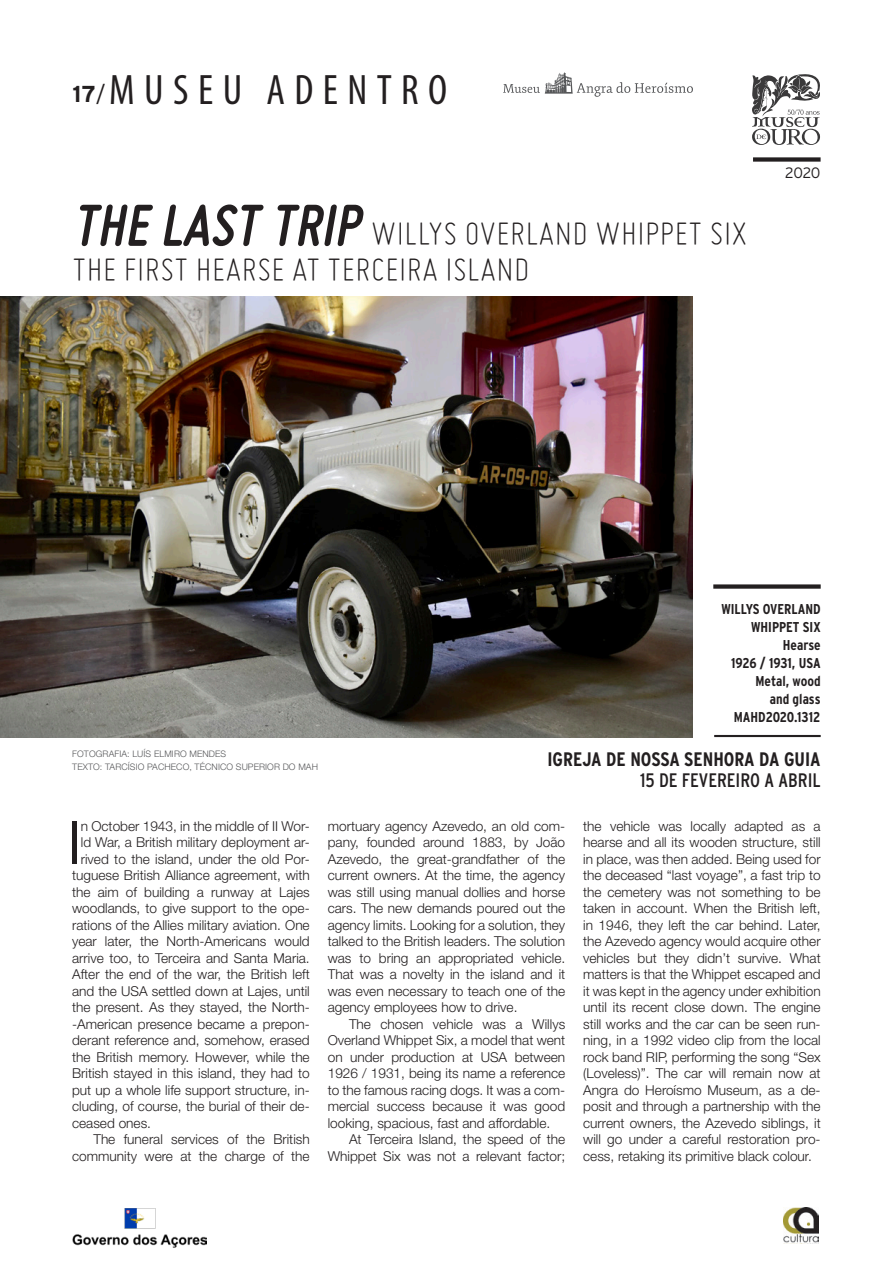
<style>
.page{position:relative;width:893px;height:1263px;background:#fff}
.page>*{position:absolute;margin:0;border:0;box-sizing:border-box;transform-origin:0 0}
.texto{font:300 59.85px "Helvetica Neue LT Std";color:#231f20}
.t1{font:condensed 42.75px "Myriad Pro";letter-spacing:.22em;color:#231f20}
.tit15{font:300 36px/36px "Miso";letter-spacing:.015em;color:#231f20}
.t2{font:700 23.1px "Interstate";color:#231f20}
.Paragraph_Style_1{font:700 condensed 19.5px "Interstate";color:#231f20}
.Paragraph_Style_1-2{font:condensed 19.5px "Interstate";color:#231f20}
.tit-cond{font:300 15px "Interstate";color:#231f20}
.data{font:700 condensed 14.25px/18px "Interstate";color:#231f20;text-align:right}
.txt_tab{font:300 13.65px/16.5px "Helvetica Neue LT Std";color:#231f20;text-align:justify}
.texto-2{font:300 13.65px "Helvetica Neue LT Std";color:#231f20}
.fotografo{font:300 9px "Helvetica Neue LT Std";letter-spacing:.01em;color:#57585a}
.s1{font-weight:300}
.s2{font-weight:700;font-style:italic;font-size:61.5px}
</style>
<div class="page">
<img style="left:0;top:297px;width:693px;height:440px">
<img style="left:784px;top:1208px;width:34px;height:35px">
<div style="left:713px;top:584px;width:108px;height:5px;background:#231f20"></div>
<hr style="left:714px;top:735px;width:107px;height:2px;background:#231f20">
<div style="left:753px;top:157px;width:68px;height:5px;background:#231f20"></div>
<svg style="left:503px;top:72px;width:190px;height:25px"></svg>
<svg style="left:752px;top:74px;width:68px;height:71px"></svg>
<img style="left:72px;top:1208px;width:135px;height:40px">
<p class="t2" style="left:73px;top:81px;width:35px">17<span class="s1">/</span></p>
<p class="t1" style="left:109px;top:64px;width:339px">MUSEU ADENTRO</p>
<p class="tit15" style="left:73px;top:215px;width:676px"><span class="s2">THE LAST TRIP</span> WILLYS OVERLAND WHIPPET SIX<br>THE FIRST HEARSE AT TERCEIRA ISLAND</p>
<p class="tit-cond" style="left:785px;top:164px;width:37px">2020</p>
<p class="fotografo" style="left:72px;top:748px;width:155px">FOTOGRAFIA: LUÍS ELMIRO MENDES</p>
<p class="fotografo" style="left:72px;top:762px;width:247px">TEXTO: TARCÍSIO PACHECO, TÉCNICO SUPERIOR DO MAH</p>
<p class="data" style="left:721px;top:599px;width:101px">WILLYS OVERLAND<br>WHIPPET SIX</p>
<p class="data" style="left:783px;top:635px;width:39px">Hearse</p>
<p class="data" style="left:731px;top:653px;width:91px">1926 / 1931, USA</p>
<p class="data" style="left:755px;top:671px;width:67px">Metal, wood</p>
<p class="data" style="left:770px;top:689px;width:52px">and glass</p>
<p class="data" style="left:734px;top:707px;width:88px">MAHD2020.1312</p>
<p class="Paragraph_Style_1" style="left:547px;top:748px;width:275px">IGREJA DE NOSSA SENHORA DA GUIA</p>
<p class="Paragraph_Style_1-2" style="left:640px;top:769px;width:182px">15 DE FEVEREIRO A ABRIL</p>
<p class="texto" style="left:68px;top:806px;width:15px">I</p>
<p class="texto-2" style="left:81px;top:817px;width:230px">n October 1943, in the middle of II Wor-</p>
<p class="texto-2" style="left:81px;top:834px;width:230px">ld War, a British military deployment ar-</p>
<p class="texto-2" style="left:81px;top:850px;width:230px">rived to the island, under the old Por-</p>
<p class="texto-2" style="left:72px;top:867px;width:239px">tuguese British Alliance agreement, with</p>
<p class="texto-2" style="left:72px;top:883px;width:239px">the aim of building a runway at Lajes</p>
<p class="texto-2" style="left:72px;top:900px;width:239px">woodlands, to give support to the ope-</p>
<p class="texto-2" style="left:72px;top:916px;width:239px">rations of the Allies military aviation. One</p>
<p class="texto-2" style="left:72px;top:933px;width:239px">year later, the North-Americans would</p>
<p class="texto-2" style="left:72px;top:949px;width:239px">arrive too, to Terceira and Santa Maria.</p>
<p class="texto-2" style="left:72px;top:966px;width:239px">After the end of the war, the British left</p>
<p class="texto-2" style="left:72px;top:982px;width:239px">and the USA settled down at Lajes, until</p>
<p class="texto-2" style="left:72px;top:999px;width:239px">the present. As they stayed, the North-</p>
<p class="texto-2" style="left:72px;top:1015px;width:239px">-American presence became a prepon-</p>
<p class="texto-2" style="left:72px;top:1032px;width:239px">derant reference and, somehow, erased</p>
<p class="texto-2" style="left:72px;top:1048px;width:239px">the British memory. However, while the</p>
<p class="texto-2" style="left:72px;top:1065px;width:239px">British stayed in this island, they had to</p>
<p class="texto-2" style="left:72px;top:1081px;width:239px">put up a whole life support structure, in-</p>
<p class="texto-2" style="left:72px;top:1098px;width:239px">cluding, of course, the burial of their de-</p>
<p class="texto-2" style="left:72px;top:1114px;width:80px">ceased ones.</p>
<p class="txt_tab" style="left:72px;top:1131px;width:239px;text-align:right">The funeral services of the British community were at the charge of the</p>
<p class="txt_tab" style="left:328px;top:817px;width:239px">mortuary agency Azevedo, an old com&shy;pany, founded around 1883, by João Azevedo, the great-grandfather of the current owners. At the time, the agency was still using manual dollies and horse cars. The new demands poured out the agency limits. Looking for a solution, they talked to the British leaders. The solution was to bring an appropriated vehicle.<br>That was a novelty in the island and it was even necessary to teach one of the agency employees how to drive.</p>
<p class="txt_tab" style="left:328px;top:1015px;width:239px;text-indent:21px">The chosen vehicle was a Willys Overland Whippet Six, a model that went on under production at USA between 1926 / 1931, being its name a reference to the famous racing dogs. It was a com&shy;mercial success because it was good looking, spacious, fast and affordable.</p>
<p class="txt_tab" style="left:328px;top:1131px;width:239px;text-align:right">At Terceira Island, the speed of the<br>Whippet Six was not a relevant factor;</p>
<p class="txt_tab" style="left:583px;top:817px;width:239px">the vehicle was locally adapted as a hearse and all its wooden structure, still in place, was then added. Being used for the deceased “last voyage”, a fast trip to the cemetery was not something to be taken in account. When the British left, in 1946, they left the car behind. Later, the Azevedo agency would acquire other vehicles but they didn’t survive. What matters is that the Whippet escaped and it was kept in the agency under exhibition until its recent close down. The engine still works and the car can be seen run&shy;ning, in a 1992 video clip from the local rock band RIP, performing the song “Sex (Loveless)”. The car will remain now at Angra do Heroísmo Museum, as a de&shy;posit and through a partnership with the current owners, the Azevedo siblings, it will go under a careful restoration pro&shy;cess, retaking its primitive black colour.</p>
</div>
